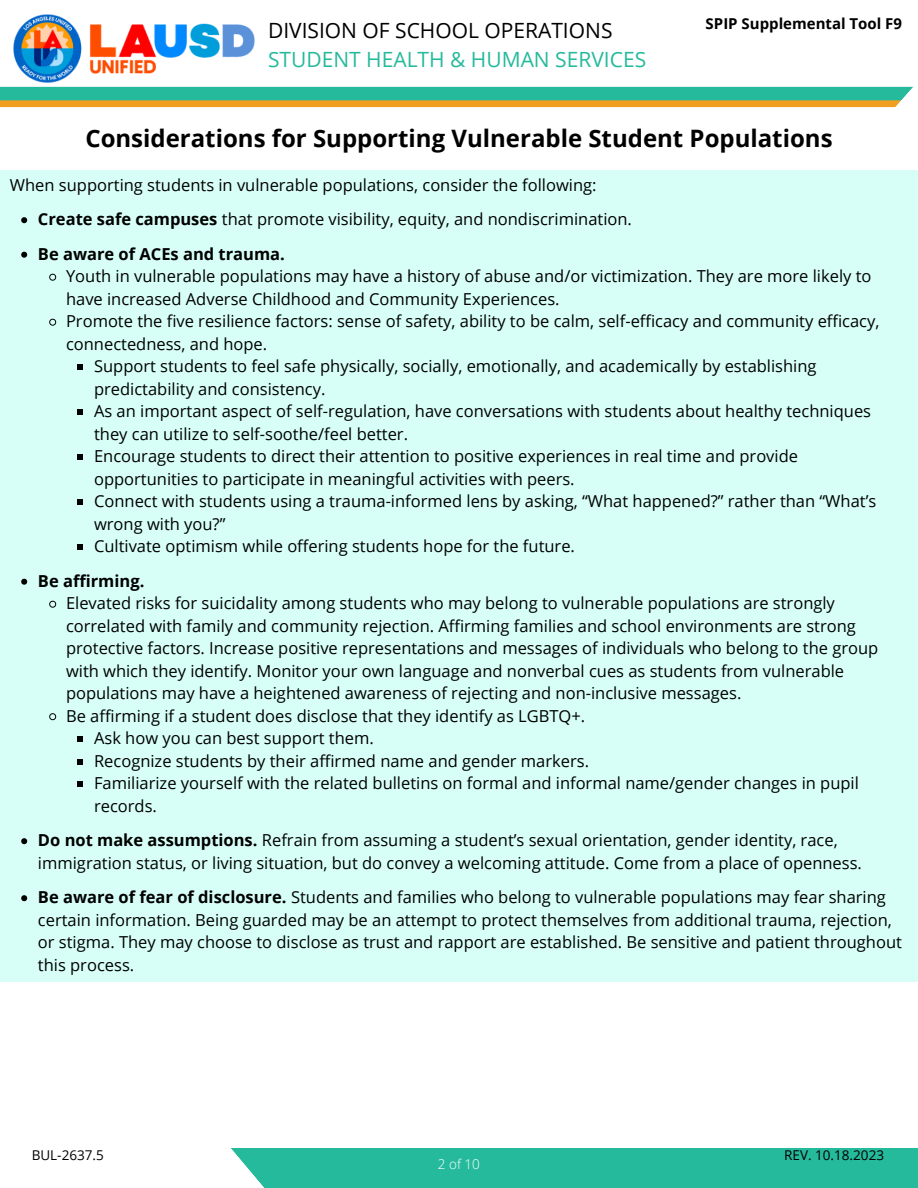
<style>
.page{position:relative;width:918px;height:1188px;background:#fff}
.page>*{position:absolute;margin:0;border:0;box-sizing:border-box;transform-origin:0 0}
.t1{font:700 24px "Open Sans";color:#000}
.t2{font:21px "Open Sans";color:#26ba9c}
.t3{font:21px "Open Sans";color:#000}
.t4{font:16.5px/22.5px "Open Sans";color:#000}
.t5{font:700 16.5px "Open Sans";color:#000}
.t6{font:700 15px "Open Sans";color:#000}
.t7{font:13.5px "Open Sans";color:#000}
.t8{font:300 13.5px "Open Sans";color:#fff}
.s1{font-weight:700}
</style>
<div class="page">
<div style="left:220px;top:1148px;width:698px;height:40px;background:#26ba9c"></div>
<svg style="left:220px;top:1148px;width:44px;height:40px"></svg>
<div style="left:0;top:170px;width:918px;height:812px;background:#d7fff7"></div>
<svg style="left:21px;top:217px;width:6px;height:6px"></svg>
<svg style="left:21px;top:252px;width:6px;height:6px"></svg>
<svg style="left:49px;top:273px;width:8px;height:8px"></svg>
<svg style="left:49px;top:318px;width:8px;height:8px"></svg>
<svg style="left:77px;top:364px;width:6px;height:6px"></svg>
<svg style="left:77px;top:409px;width:6px;height:6px"></svg>
<svg style="left:77px;top:454px;width:6px;height:6px"></svg>
<svg style="left:77px;top:499px;width:6px;height:6px"></svg>
<svg style="left:77px;top:544px;width:6px;height:6px"></svg>
<svg style="left:21px;top:579px;width:6px;height:6px"></svg>
<svg style="left:49px;top:600px;width:8px;height:8px"></svg>
<svg style="left:49px;top:713px;width:8px;height:8px"></svg>
<svg style="left:77px;top:736px;width:6px;height:6px"></svg>
<svg style="left:77px;top:759px;width:6px;height:6px"></svg>
<svg style="left:77px;top:781px;width:6px;height:6px"></svg>
<svg style="left:21px;top:838px;width:6px;height:6px"></svg>
<svg style="left:21px;top:895px;width:6px;height:6px"></svg>
<svg style="left:0;top:100px;width:887px;height:7px;background:#e6a025"></svg>
<div style="left:0;top:87px;width:918px;height:13px;background:#26ba9c"></div>
<svg style="left:887px;top:86px;width:31px;height:22px"></svg>
<img style="left:13px;top:14px;width:242px;height:69px">
<p class="t3" style="left:268px;top:15px;width:346px">DIVISION OF SCHOOL OPERATIONS</p>
<p class="t2" style="left:268px;top:45px;width:380px">STUDENT HEALTH &amp; HUMAN SERVICES</p>
<p class="t6" style="left:706px;top:13px;width:198px">SPIP Supplemental Tool F9</p>
<p class="t1" style="left:85px;top:121px;width:749px">Considerations for Supporting Vulnerable Student Populations</p>
<p class="t4" style="left:10px;top:173px;width:588px">When supporting students in vulnerable populations, consider the following:</p>
<p class="t4" style="left:38px;top:208px;width:596px"><span class="s1">Create safe campuses</span> that promote visibility, equity, and nondiscrimination.</p>
<p class="t5" style="left:38px;top:242px;width:248px">Be aware of ACEs and trauma.</p>
<p class="t4" style="left:66px;top:265px;width:807px">Youth in vulnerable populations may have a history of abuse and/or victimization. They are more likely to have increased Adverse Childhood and Community Experiences.</p>
<p class="t4" style="left:66px;top:310px;width:815px">Promote the five resilience factors: sense of safety, ability to be calm, self-efficacy and community efficacy, connectedness, and hope.</p>
<p class="t4" style="left:94px;top:355px;width:724px">Support students to feel safe physically, socially, emotionally, and academically by establishing predictability and consistency.</p>
<p class="t4" style="left:94px;top:400px;width:779px">As an important aspect of self-regulation, have conversations with students about healthy techniques they can utilize to self-soothe/feel better.</p>
<p class="t4" style="left:94px;top:445px;width:705px">Encourage students to direct their attention to positive experiences in real time and provide opportunities to participate in meaningful activities with peers.</p>
<p class="t4" style="left:94px;top:490px;width:784px">Connect with students using a trauma-informed lens by asking, “What happened?” rather than “What’s wrong with you?”</p>
<p class="t4" style="left:94px;top:535px;width:482px">Cultivate optimism while offering students hope for the future.</p>
<p class="t5" style="left:38px;top:569px;width:108px">Be affirming.</p>
<p class="t4" style="left:66px;top:592px;width:814px">Elevated risks for suicidality among students who may belong to vulnerable populations are strongly correlated with family and community rejection. Affirming families and school environments are strong protective factors. Increase positive representations and messages of individuals who belong to the group with which they identify. Monitor your own language and nonverbal cues as students from vulnerable populations may have a heightened awareness of rejecting and non-inclusive messages.</p>
<p class="t4" style="left:66px;top:704px;width:521px">Be affirming if a student does disclose that they identify as LGBTQ+.</p>
<p class="t4" style="left:94px;top:727px;width:281px">Ask how you can best support them.</p>
<p class="t4" style="left:94px;top:749px;width:497px">Recognize students by their affirmed name and gender markers.</p>
<p class="t4" style="left:94px;top:772px;width:766px">Familiarize yourself with the related bulletins on formal and informal name/gender changes in pupil records.</p>
<p class="t4" style="left:38px;top:829px;width:826px"><span class="s1">Do not make assumptions.</span> Refrain from assuming a student’s sexual orientation, gender identity, race, immigration status, or living situation, but do convey a welcoming attitude. Come from a place of openness.</p>
<p class="t4" style="left:38px;top:886px;width:865px"><span class="s1">Be aware of fear of disclosure.</span> Students and families who belong to vulnerable populations may fear sharing certain information. Being guarded may be an attempt to protect themselves from additional trauma, rejection, or stigma. They may choose to disclose as trust and rapport are established. Be sensitive and patient throughout this process.</p>
<p class="t7" style="left:32px;top:1146px;width:74px">BUL-2637.5</p>
<p class="t7" style="left:784px;top:1146px;width:101px">REV. 10.18.2023</p>
<p class="t8" style="left:438px;top:1155px;width:44px">2 of 10</p>
</div>
